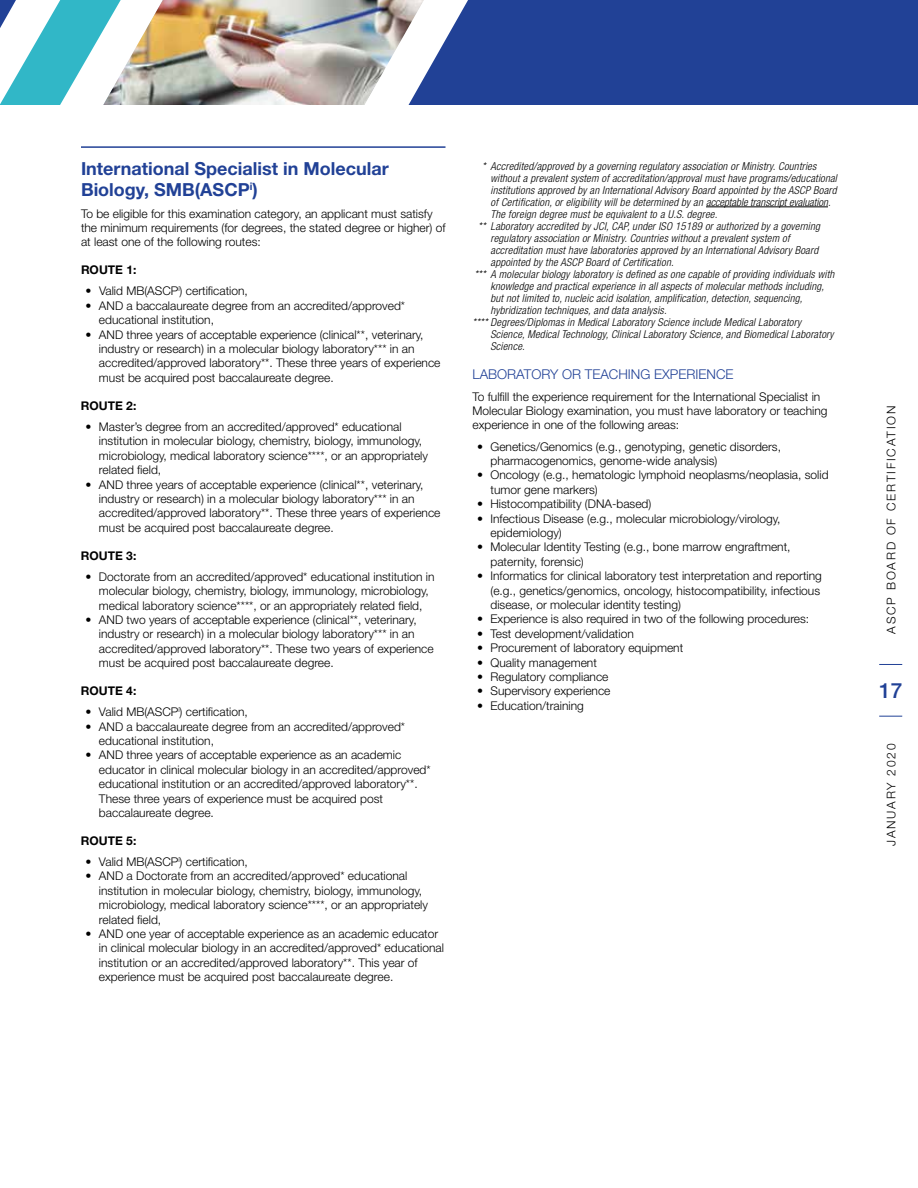
<style>
.page{position:relative;width:918px;height:1188px;background:#fff}
.page>*{position:absolute;margin:0;border:0;box-sizing:border-box;transform-origin:0 0}
.t1{font:500 21px "Helvetica Neue LT Std";color:#214196}
.t2{font:700 18px/21.6px "Helvetica Neue LT Std";color:#214196}
.t3{font:300 13.5px "Helvetica Neue LT Std";color:#214196}
.t4{font:300 12px/14.4px "Helvetica Neue LT Std";color:#000}
.t5{font:300 12px "Helvetica Neue LT Std";letter-spacing:.15em;color:#000}
.t6{font:700 12px "Helvetica Neue LT Std";color:#000}
.t7{font:italic 300 condensed 10.8px "Helvetica Neue LT Std";letter-spacing:.02em;color:#000}
</style>
<div class="page">
<svg style="left:0;top:0;width:103px;height:105px"></svg>
<div style="left:424px;top:0;width:494px;height:105px;background:#214196"></div>
<svg style="left:879px;top:664px;width:23px;height:1px"></svg>
<svg style="left:879px;top:716px;width:23px;height:1px"></svg>
<hr style="left:81px;top:146px;width:365px;height:2px;background:#214196">
<hr style="left:706px;top:207px;width:122px;height:1px;background:#000">
<img style="left:103px;top:0;width:321px;height:105px">
<h2 class="t2" style="left:81px;top:157px;width:309px">International Specialist in Molecular<br>Biology, SMB(ASCP<sup>i</sup>)</h2>
<p class="t4" style="left:81px;top:206px;width:366px">To be eligible for this examination category, an applicant must satisfy the minimum requirements (for degrees, the stated degree or higher) of at least one of the following routes:</p>
<p class="t6" style="left:81px;top:263px;width:57px">ROUTE 1:</p>
<p class="t4" style="left:86px;top:284px;width:164px">• Valid MB(ASCP<sup>i</sup>) certification,</p>
<p class="t4" style="left:99px;top:298px;width:308px;text-indent:-14px">• AND a baccalaureate degree from an accredited/approved* educational institution,</p>
<p class="t4" style="left:99px;top:327px;width:343px;text-indent:-14px">• AND three years of acceptable experience (clinical**, veterinary, industry or research) in a molecular biology laboratory*** in an accredited/approved laboratory**. These three years of experience must be acquired post baccalaureate degree.</p>
<p class="t6" style="left:81px;top:398px;width:57px">ROUTE 2:</p>
<p class="t4" style="left:99px;top:419px;width:331px;text-indent:-14px">• Master’s degree from an accredited/approved* educational institution in molecular biology, chemistry, biology, immunology, microbiology, medical laboratory science****, or an appropriately related field,</p>
<p class="t4" style="left:99px;top:477px;width:343px;text-indent:-14px">• AND three years of acceptable experience (clinical**, veterinary, industry or research) in a molecular biology laboratory*** in an accredited/approved laboratory**. These three years of experience must be acquired post baccalaureate degree.</p>
<p class="t6" style="left:81px;top:548px;width:57px">ROUTE 3:</p>
<p class="t4" style="left:99px;top:569px;width:337px;text-indent:-14px">• Doctorate from an accredited/approved* educational institution in molecular biology, chemistry, biology, immunology, microbiology, medical laboratory science****, or an appropriately related field,</p>
<p class="t4" style="left:99px;top:612px;width:336px;text-indent:-14px">• AND two years of acceptable experience (clinical**, veterinary, industry or research) in a molecular biology laboratory*** in an accredited/approved laboratory**. These two years of experience must be acquired post baccalaureate degree.</p>
<p class="t6" style="left:81px;top:683px;width:57px">ROUTE 4:</p>
<p class="t4" style="left:85px;top:704px;width:164px">• Valid MB(ASCP<sup>i</sup>) certification,</p>
<p class="t4" style="left:99px;top:719px;width:308px;text-indent:-14px">• AND a baccalaureate degree from an accredited/approved* educational institution,</p>
<p class="t4" style="left:99px;top:748px;width:333px;text-indent:-14px">• AND three years of acceptable experience as an academic educator in clinical molecular biology in an accredited/approved* educational institution or an accredited/approved laboratory**.<br>These three years of experience must be acquired post baccalaureate degree.</p>
<p class="t6" style="left:81px;top:833px;width:57px">ROUTE 5:</p>
<p class="t4" style="left:85px;top:854px;width:164px">• Valid MB(ASCP<sup>i</sup>) certification,</p>
<p class="t4" style="left:99px;top:869px;width:331px;text-indent:-14px">• AND a Doctorate from an accredited/approved* educational institution in molecular biology, chemistry, biology, immunology, microbiology, medical laboratory science****, or an appropriately related field,</p>
<p class="t4" style="left:99px;top:926px;width:347px;text-indent:-14px">• AND one year of acceptable experience as an academic educator in clinical molecular biology in an accredited/approved* educational institution or an accredited/approved laboratory**. This year of experience must be acquired post baccalaureate degree.</p>
<p class="t7" style="left:482px;top:160px;width:336px">* Accredited/approved by a governing regulatory association or Ministry. Countries</p>
<p class="t7" style="left:490px;top:172px;width:348px">without a prevalent system of accreditation/approval must have programs/educational</p>
<p class="t7" style="left:490px;top:184px;width:348px">institutions approved by an International Advisory Board appointed by the ASCP Board</p>
<p class="t7" style="left:490px;top:196px;width:342px">of Certification, or eligibility will be determined by an acceptable transcript evaluation.</p>
<p class="t7" style="left:490px;top:208px;width:228px">The foreign degree must be equivalent to a U.S. degree.</p>
<p class="t7" style="left:478px;top:220px;width:343px">** Laboratory accredited by JCI, CAP, under ISO 15189 or authorized by a governing</p>
<p class="t7" style="left:490px;top:232px;width:301px">regulatory association or Ministry. Countries without a prevalent system of</p>
<p class="t7" style="left:490px;top:244px;width:329px">accreditation must have laboratories approved by an International Advisory Board</p>
<p class="t7" style="left:490px;top:256px;width:185px">appointed by the ASCP Board of Certification.</p>
<p class="t7" style="left:474px;top:268px;width:362px">*** A molecular biology laboratory is defined as one capable of providing individuals with</p>
<p class="t7" style="left:490px;top:280px;width:335px">knowledge and practical experience in all aspects of molecular methods including,</p>
<p class="t7" style="left:490px;top:292px;width:314px">but not limited to, nucleic acid isolation, amplification, detection, sequencing,</p>
<p class="t7" style="left:490px;top:304px;width:178px">hybridization techniques, and data analysis.</p>
<p class="t7" style="left:472px;top:316px;width:330px">**** Degrees/Diplomas in Medical Laboratory Science include Medical Laboratory</p>
<p class="t7" style="left:490px;top:328px;width:345px">Science, Medical Technology, Clinical Laboratory Science, and Biomedical Laboratory</p>
<p class="t7" style="left:490px;top:340px;width:36px">Science.</p>
<p class="t3" style="left:472px;top:366px;width:263px">LABORATORY OR TEACHING EXPERIENCE</p>
<p class="t4" style="left:472px;top:389px;width:356px">To fulfill the experience requirement for the International Specialist in<br>Molecular Biology examination, you must have laboratory or teaching experience in one of the following areas:</p>
<p class="t4" style="left:490px;top:439px;width:292px;text-indent:-14px">• Genetics/Genomics (e.g., genotyping, genetic disorders, pharmacogenomics, genome-wide analysis)</p>
<p class="t4" style="left:490px;top:468px;width:340px;text-indent:-14px">• Oncology (e.g., hematologic lymphoid neoplasms/neoplasia, solid tumor gene markers)</p>
<p class="t4" style="left:477px;top:496px;width:176px">• Histocompatibility (DNA-based)</p>
<p class="t4" style="left:490px;top:511px;width:292px;text-indent:-14px">• Infectious Disease (e.g., molecular microbiology/virology, epidemiology)</p>
<p class="t4" style="left:490px;top:540px;width:302px;text-indent:-14px">• Molecular Identity Testing (e.g., bone marrow engraftment, paternity, forensic)</p>
<p class="t4" style="left:490px;top:568px;width:333px;text-indent:-14px">• Informatics for clinical laboratory test interpretation and reporting (e.g., genetics/genomics, oncology, histocompatibility, infectious disease, or molecular identity testing)</p>
<p class="t4" style="left:477px;top:612px;width:334px">• Experience is also required in two of the following procedures:</p>
<p class="t4" style="left:477px;top:626px;width:158px">• Test development/validation</p>
<p class="t4" style="left:477px;top:640px;width:208px">• Procurement of laboratory equipment</p>
<p class="t4" style="left:477px;top:655px;width:121px">• Quality management</p>
<p class="t4" style="left:477px;top:669px;width:133px">• Regulatory compliance</p>
<p class="t4" style="left:477px;top:684px;width:135px">• Supervisory experience</p>
<p class="t4" style="left:477px;top:698px;width:108px">• Education/training</p>
<p class="t5" style="left:884px;top:634px;width:229px;rotate:-90deg">ASCP BOARD OF CERTIFICATION</p>
<h1 class="t1" style="left:879px;top:678px;width:25px">17</h1>
<p class="t5" style="left:884px;top:846px;width:104px;rotate:-90deg">JANUARY 2020</p>
</div>
